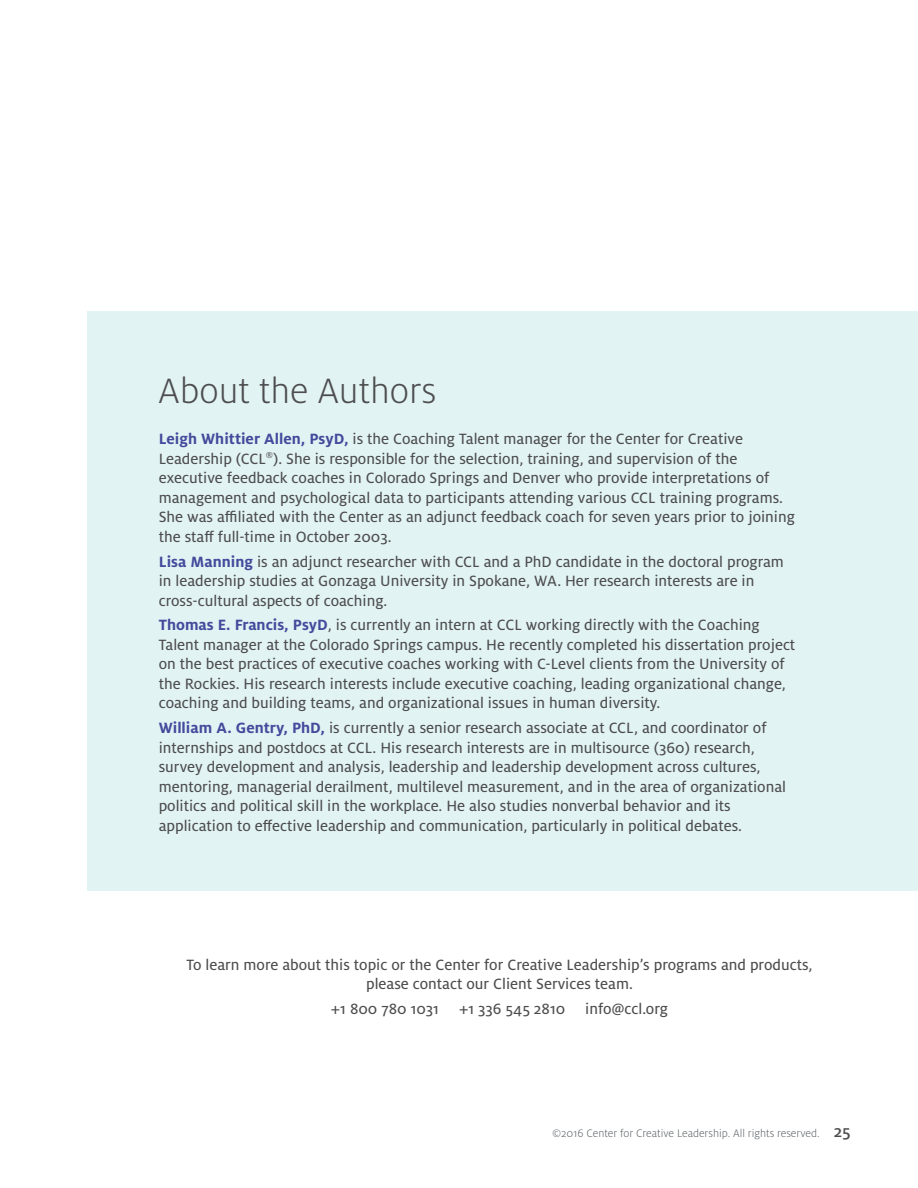
<style>
.page{position:relative;width:918px;height:1188px;background:#fff}
.page>*{position:absolute;margin:0;border:0;box-sizing:border-box;transform-origin:0 0}
.t1{font:300 39px "Milo Pro";color:#4d4d4f}
.t2{font:16.5px/19.5px "Milo Pro Text";color:#4d4d4f}
.t3{font:300 12px "Milo Pro";color:#5e6367}
.s1{font-family:"Milo Pro";font-weight:700;color:#444b9c}
.s2{font-weight:500;font-size:18px;color:#4d4d4f}
</style>
<div class="page">
<div style="left:87px;top:312px;width:831px;height:579px;background:#e2f3f4"></div>
<h1 class="t1" style="left:158px;top:369px;width:280px">About the Authors</h1>
<p class="t2" style="left:159px;top:429px;width:638px"><span class="s1">Leigh Whittier Allen, PsyD,</span> is the Coaching Talent manager for the Center for Creative Leadership (CCL<sup>®</sup>). She is responsible for the selection, training, and supervision of the executive feedback coaches in Colorado Springs and Denver who provide interpretations of management and psychological data to participants attending various CCL training programs.<br>She was affiliated with the Center as an adjunct feedback coach for seven years prior to joining the staff full-time in October 2003.</p>
<p class="t2" style="left:159px;top:552px;width:627px"><span class="s1">Lisa Manning</span> is an adjunct researcher with CCL and a PhD candidate in the doctoral program in leadership studies at Gonzaga University in Spokane, WA. Her research interests are in cross-cultural aspects of coaching.</p>
<p class="t2" style="left:159px;top:616px;width:638px"><span class="s1">Thomas E. Francis, PsyD</span>, is currently an intern at CCL working directly with the Coaching Talent manager at the Colorado Springs campus. He recently completed his dissertation project on the best practices of executive coaches working with C-Level clients from the University of the Rockies. His research interests include executive coaching, leading organizational change, coaching and building teams, and organizational issues in human diversity.</p>
<p class="t2" style="left:159px;top:719px;width:629px"><span class="s1">William A. Gentry, PhD,</span> is currently a senior research associate at CCL, and coordinator of internships and postdocs at CCL. His research interests are in multisource (360) research, survey development and analysis, leadership and leadership development across cultures, mentoring, managerial derailment, multilevel measurement, and in the area of organizational politics and political skill in the workplace. He also studies nonverbal behavior and its application to effective leadership and communication, particularly in political debates.</p>
<p class="t2" style="left:186px;top:955px;width:628px;text-align:center">To learn more about this topic or the Center for Creative Leadership’s programs and products, please contact our Client Services team.</p>
<p class="t2" style="left:331px;top:999px;width:339px">+1 800 780 1031 +1 336 545 2810 info@ccl.org</p>
<p class="t3" style="left:552px;top:1127px;width:300px">©2016 Center for Creative Leadership. All rights reserved. <span class="s2">25</span></p>
</div>
